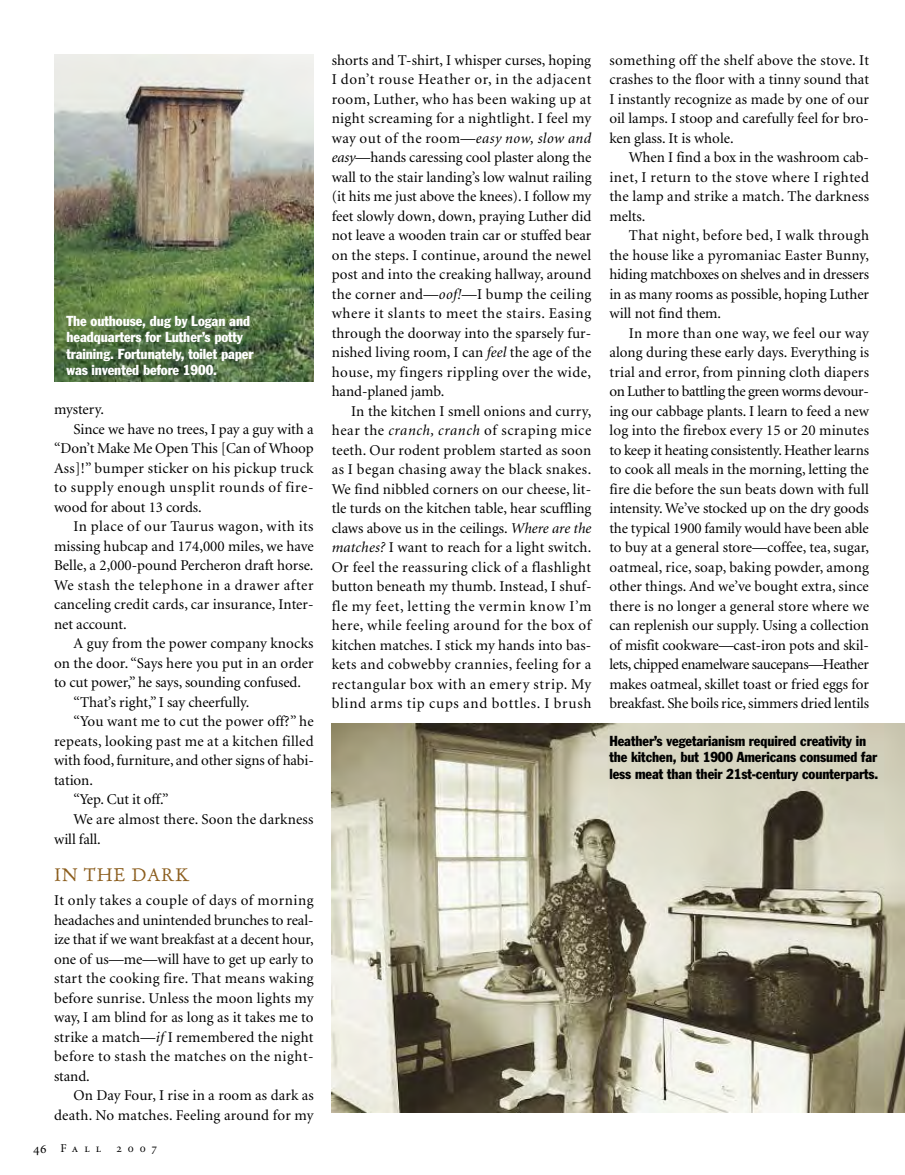
<style>
.page{position:relative;width:905px;height:1175px;background:#fff}
.page>*{position:absolute;margin:0;border:0;box-sizing:border-box;transform-origin:0 0}
.t1{font:18px "Old Claude LP";letter-spacing:.05em;color:#8b5d1d}
.t2{font:15px/19.5px "Minion";letter-spacing:.005em;color:#000;text-align:justify}
.t3{font:15px "Minion";letter-spacing:.04em;color:#000}
.t4{font:15px "Minion";letter-spacing:.045em;color:#000}
.t5{font:15px "Minion";letter-spacing:.03em;color:#000}
.t6{font:condensed 14.25px/16.5px "Franklin Gothic";letter-spacing:-.005em;color:#000}
.t7{font:condensed 14.25px/16.5px "Franklin Gothic";letter-spacing:-.005em;color:#fff}
.t8{font:12px "Minion Regular SC";letter-spacing:.505em;color:#000}
.s1{font-style:italic}
.s2{font-size:13.5px}
</style>
<div class="page">
<img style="left:332px;top:723px;width:572px;height:389px">
<img style="left:54px;top:54px;width:260px;height:327px">
<p class="t7" style="left:66px;top:313px;width:188px">The outhouse, dug by Logan and headquarters for Luther’s potty training. Fortunately, toilet paper was invented before 1900.</p>
<p class="t2" style="left:54px;top:401px;width:52px">mystery.</p>
<p class="t2" style="left:74px;top:420px;width:241px">Since we have no trees, I pay a guy with a</p>
<p class="t2" style="left:54px;top:440px;width:261px">“Don’t Make Me Open This [Can of Whoop</p>
<p class="t2" style="left:54px;top:459px;width:261px">Ass]!” bumper sticker on his pickup truck</p>
<p class="t3" style="left:54px;top:481px;width:261px">to supply enough unsplit rounds of fire-</p>
<p class="t2" style="left:54px;top:498px;width:149px">wood for about 13 cords.</p>
<p class="t5" style="left:74px;top:520px;width:241px">In place of our Taurus wagon, with its</p>
<p class="t2" style="left:54px;top:537px;width:261px">missing hubcap and 174,000 miles, we have</p>
<p class="t2" style="left:54px;top:557px;width:261px">Belle, a 2,000-pound Percheron draft horse.</p>
<p class="t4" style="left:54px;top:579px;width:261px">We stash the telephone in a drawer after</p>
<p class="t2" style="left:54px;top:596px;width:261px">canceling credit cards, car insurance, Inter-</p>
<p class="t2" style="left:54px;top:615px;width:74px">net account.</p>
<p class="t2" style="left:74px;top:635px;width:241px">A guy from the power company knocks</p>
<p class="t2" style="left:54px;top:654px;width:261px">on the door. “Says here you put in an order</p>
<p class="t2" style="left:54px;top:674px;width:248px">to cut power,” he says, sounding confused.</p>
<p class="t2" style="left:74px;top:693px;width:177px">“That’s right,” I say cheerfully.</p>
<p class="t2" style="left:74px;top:713px;width:242px">“You want me to cut the power off?” he</p>
<p class="t2" style="left:54px;top:732px;width:261px">repeats, looking past me at a kitchen filled</p>
<p class="t2" style="left:54px;top:752px;width:261px">with food, furniture, and other signs of habi-</p>
<p class="t2" style="left:54px;top:771px;width:40px">tation.</p>
<p class="t2" style="left:74px;top:791px;width:96px">“Yep. Cut it off.”</p>
<p class="t2" style="left:74px;top:810px;width:241px">We are almost there. Soon the darkness</p>
<p class="t2" style="left:54px;top:830px;width:48px">will fall.</p>
<p class="t1" style="left:54px;top:867px;width:137px">IN THE DARK</p>
<p class="t2" style="left:54px;top:891px;width:261px">It only takes a couple of days of morning headaches and unintended brunches to real&shy;ize that if we want breakfast at a decent hour, one of us—me—will have to get up early to start the cooking fire. That means waking before sunrise. Unless the moon lights my way, I am blind for as long as it takes me to strike a match—<span class="s1">if</span> I remembered the night before to stash the matches on the night&shy;stand.</p>
<p class="t2" style="left:54px;top:1086px;width:261px;text-align:right">On Day Four, I rise in a room as dark as death. No matches. Feeling around for my</p>
<p class="t8" style="left:33px;top:1143px;width:70px"><span class="s2">46</span> Fall</p>
<p class="t8" style="left:116px;top:1143px;width:42px">2007</p>
<p class="t2" style="left:332px;top:51px;width:261px">shorts and T-shirt, I whisper curses, hoping I don’t rouse Heather or, in the adjacent room, Luther, who has been waking up at night screaming for a nightlight. I feel my way out of the room—<span class="s1">easy now, slow and easy</span>—hands caressing cool plaster along the wall to the stair landing’s low walnut railing (it hits me just above the knees). I follow my feet slowly down, down, praying Luther did not leave a wooden train car or stuffed bear on the steps. I continue, around the newel post and into the creaking hallway, around the corner and—<span class="s1">oof!</span>—I bump the ceiling where it slants to meet the stairs. Easing through the doorway into the sparsely fur&shy;nished living room, I can <span class="s1">feel</span> the age of the house, my fingers rippling over the wide, hand-planed jamb.</p>
<p class="t2" style="left:332px;top:402px;width:261px;text-indent:20px">In the kitchen I smell onions and curry, hear the <span class="s1">cranch, cranch</span> of scraping mice teeth. Our rodent problem started as soon as I began chasing away the black snakes.<br>We find nibbled corners on our cheese, lit&shy;tle turds on the kitchen table, hear scuffling claws above us in the ceilings. <span class="s1">Where are the matches?</span> I want to reach for a light switch.<br>Or feel the reassuring click of a flashlight button beneath my thumb. Instead, I shuf&shy;fle my feet, letting the vermin know I’m here, while feeling around for the box of kitchen matches. I stick my hands into bas&shy;kets and cobwebby crannies, feeling for a rectangular box with an emery strip. My blind arms tip cups and bottles. I brush</p>
<p class="t2" style="left:609px;top:51px;width:261px">something off the shelf above the stove. It crashes to the floor with a tinny sound that I instantly recognize as made by one of our oil lamps. I stoop and carefully feel for bro&shy;ken glass. It is whole.</p>
<p class="t2" style="left:609px;top:149px;width:261px;text-indent:20px">When I find a box in the washroom cab&shy;inet, I return to the stove where I righted the lamp and strike a match. The darkness melts.</p>
<p class="t2" style="left:609px;top:227px;width:261px;text-indent:20px">That night, before bed, I walk through the house like a pyromaniac Easter Bunny, hiding matchboxes on shelves and in dressers in as many rooms as possible, hoping Luther will not find them.</p>
<p class="t2" style="left:609px;top:324px;width:261px;text-indent:20px">In more than one way, we feel our way along during these early days. Everything is trial and error, from pinning cloth diapers on Luther to battling the green worms devour&shy;ing our cabbage plants. I learn to feed a new log into the firebox every 15 or 20 minutes to keep it heating consistently. Heather learns to cook all meals in the morning, letting the fire die before the sun beats down with full intensity. We’ve stocked up on the dry goods the typical 1900 family would have been able to buy at a general store—coffee, tea, sugar, oatmeal, rice, soap, baking powder, among other things. And we’ve bought extra, since there is no longer a general store where we can replenish our supply. Using a collection of misfit cookware—cast-iron pots and skil&shy;lets, chipped enamelware saucepans—Heather makes oatmeal, skillet toast or fried eggs for breakfast. She boils rice, simmers dried lentils</p>
<p class="t6" style="left:609px;top:733px;width:270px">Heather’s vegetarianism required creativity in the kitchen, but 1900 Americans consumed far less meat than their 21st-century counterparts.</p>
</div>
